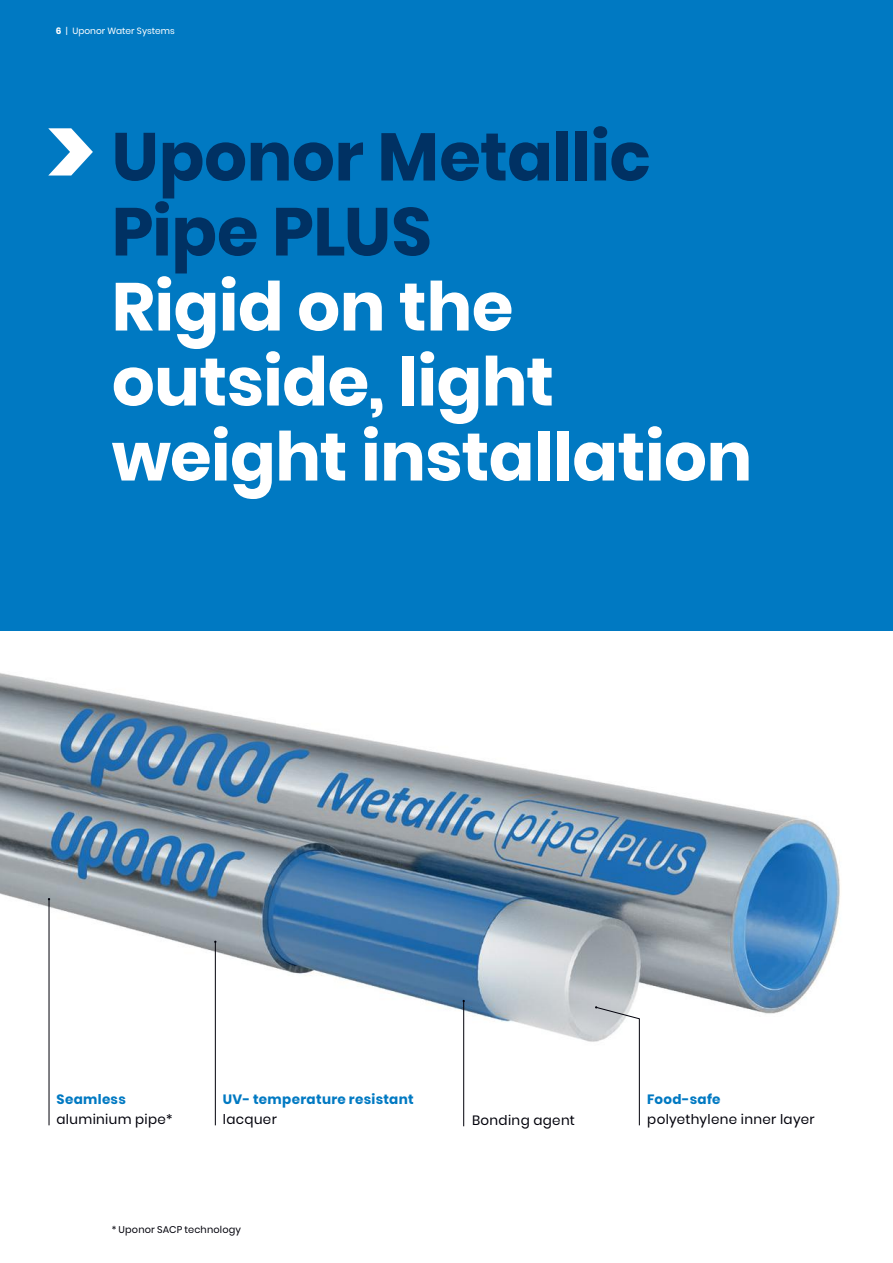
<style>
.page{position:relative;width:893px;height:1263px;background:#fff}
.page>*{position:absolute;margin:0;border:0;box-sizing:border-box;transform-origin:0 0}
.t1{font:700 67.5px/75px "Poppins";letter-spacing:-.005em;color:#fff}
.t2{font:700 67.5px/75px "Poppins";letter-spacing:-.005em;color:#003163}
.t3{font:13.5px "Poppins";letter-spacing:.025em;color:#00000a}
.t4{font:700 13.5px "Poppins";letter-spacing:.025em;color:#0079c2}
.t5{font:9.75px "Poppins";letter-spacing:.015em;color:#00000a}
.t6{font:9px "Poppins";color:#fff}
.s1{font-weight:700}
</style>
<div class="page">
<div style="left:0;top:0;width:893px;height:631px;background:#0079c2"></div>
<img style="left:0;top:673px;width:840px;height:454px">
<svg style="left:48px;top:128px;width:45px;height:48px"></svg>
<svg style="left:595px;top:1006px;width:45px;height:120px"></svg>
<hr style="left:49px;top:899px;width:1px;height:226px;background:#00000a">
<hr style="left:215px;top:942px;width:1px;height:183px;background:#00000a">
<hr style="left:463px;top:1001px;width:1px;height:125px;background:#00000a">
<p class="t6" style="left:56px;top:26px;width:120px"><span class="s1">6</span> | Uponor Water Systems</p>
<h1 class="t2" style="left:112px;top:120px;width:541px">Uponor Metallic<br>Pipe PLUS</h1>
<h1 class="t1" style="left:112px;top:270px;width:642px">Rigid on the outside, light weight installation</h1>
<p class="t4" style="left:223px;top:1092px;width:192px">UV- temperature resistant</p>
<p class="t3" style="left:223px;top:1112px;width:56px">lacquer</p>
<p class="t4" style="left:57px;top:1092px;width:71px">Seamless</p>
<p class="t3" style="left:57px;top:1112px;width:117px">aluminium pipe*</p>
<p class="t3" style="left:472px;top:1113px;width:104px">Bonding agent</p>
<p class="t5" style="left:112px;top:1223px;width:131px">* Uponor SACP technology</p>
<p class="t4" style="left:647px;top:1092px;width:75px">Food-safe</p>
<p class="t3" style="left:647px;top:1112px;width:169px">polyethylene inner layer</p>
</div>
